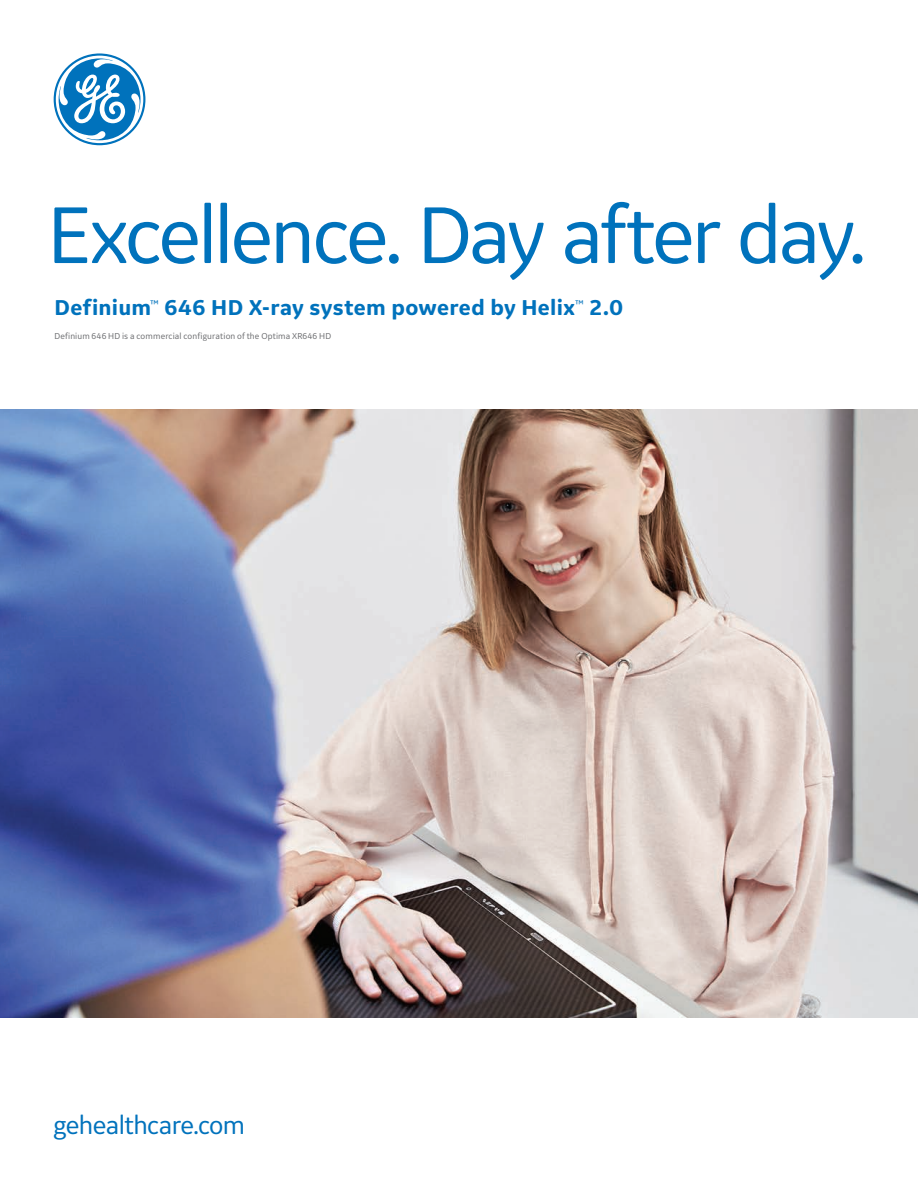
<style>
.page{position:relative;width:918px;height:1188px;background:#fff}
.page>*{position:absolute;margin:0;border:0;box-sizing:border-box;transform-origin:0 0}
._56pt_56-headline{font:84px "GE Inspira Sans";letter-spacing:-.04em;color:#0072bc}
._18pt_22_cover_URL{font:27px "GE Inspira Sans";letter-spacing:-.025em;color:#0072bc}
.t1{font:700 22.5px "GE Inspira Sans";letter-spacing:.015em;color:#0072bc}
.t2{font:9px "GE Inspira Sans";letter-spacing:.015em;color:#6c6d70}
</style>
<div class="page">
<img style="left:0;top:410px;width:918px;height:608px">
<svg style="left:54px;top:53px;width:91px;height:92px"></svg>
<p class="_56pt_56-headline" style="left:48px;top:183px;width:820px">Excellence. Day after day.</p>
<p class="t1" style="left:54px;top:293px;width:570px">Definium<sup>™</sup> 646 HD X-ray system powered by Helix<sup>™</sup> 2.0</p>
<p class="t2" style="left:54px;top:331px;width:278px">Definium 646 HD is a commercial configuration of the Optima XR646 HD</p>
<p class="_18pt_22_cover_URL" style="left:54px;top:1108px;width:193px">gehealthcare.com</p>
</div>
